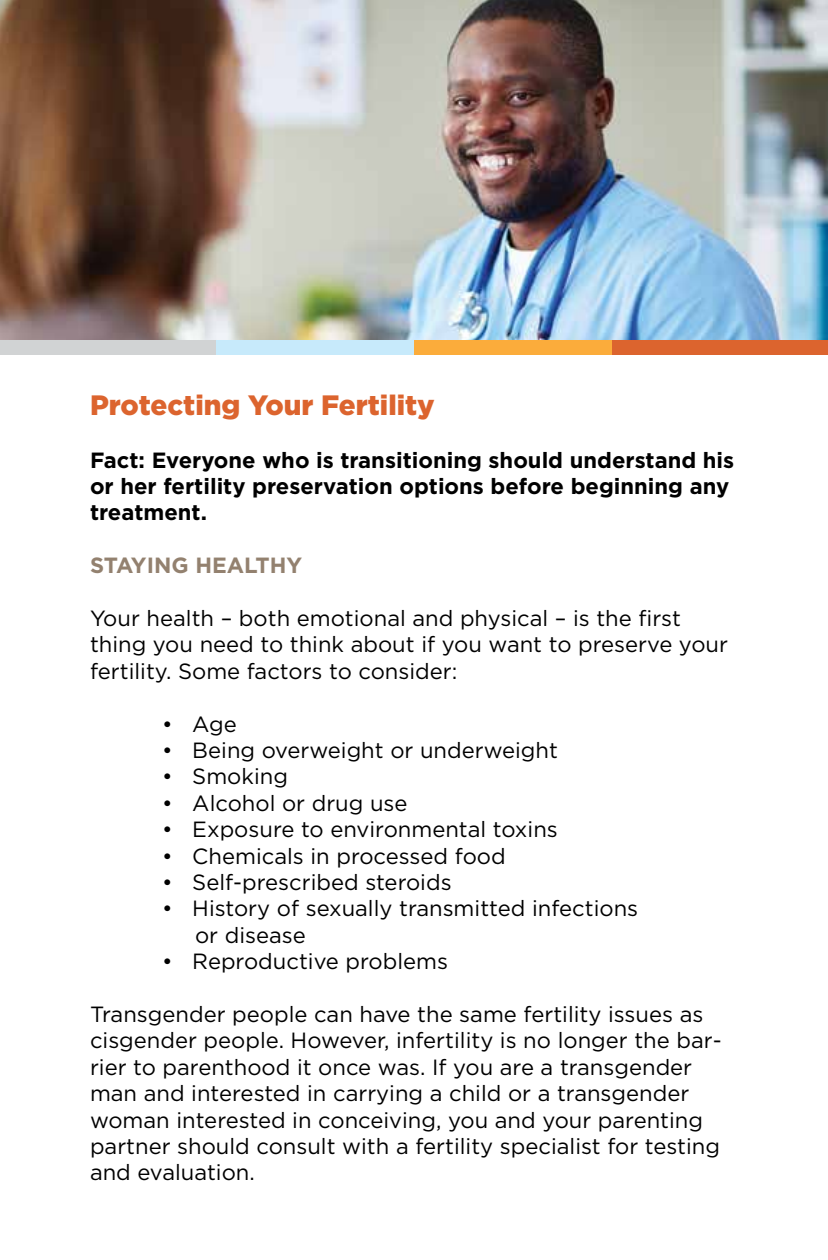
<style>
.page{position:relative;width:828px;height:1260px;background:#fff}
.page>*{position:absolute;margin:0;border:0;box-sizing:border-box;transform-origin:0 0}
.t1{font:900 28px "Gotham";color:#dc642e}
.t2{font:22px/26.4px "Gotham";color:#000}
.t3{font:700 22px/26.4px "Gotham";color:#000}
.t4{font:700 22px "Gotham";color:#93816f}
</style>
<div class="page">
<img style="left:0;top:0;width:828px;height:340px">
<div style="left:0;top:340px;width:216px;height:14px;background:#d1d3d4"></div>
<div style="left:216px;top:340px;width:198px;height:14px;background:#c7eafb"></div>
<div style="left:414px;top:340px;width:198px;height:14px;background:#fbac3b"></div>
<div style="left:612px;top:340px;width:216px;height:14px;background:#dc642e"></div>
<p class="t1" style="left:90px;top:386px;width:346px">Protecting Your Fertility</p>
<p class="t3" style="left:90px;top:446px;width:646px">Fact: Everyone who is transitioning should understand his or her fertility preservation options before beginning any treatment.</p>
<p class="t4" style="left:90px;top:551px;width:214px">STAYING HEALTHY</p>
<p class="t2" style="left:90px;top:605px;width:640px">Your health – both emotional and physical – is the first thing you need to think about if you want to preserve your fertility. Some factors to consider:</p>
<p class="t2" style="left:162px;top:710px;width:76px">• Age</p>
<p class="t2" style="left:162px;top:737px;width:397px">• Being overweight or underweight</p>
<p class="t2" style="left:162px;top:763px;width:127px">• Smoking</p>
<p class="t2" style="left:162px;top:789px;width:247px">• Alcohol or drug use</p>
<p class="t2" style="left:162px;top:816px;width:397px">• Exposure to environmental toxins</p>
<p class="t2" style="left:162px;top:842px;width:345px">• Chemicals in processed food</p>
<p class="t2" style="left:162px;top:869px;width:291px">• Self-prescribed steroids</p>
<p class="t2" style="left:195px;top:895px;width:445px;text-indent:-33px">• History of sexually transmitted infections or disease</p>
<p class="t2" style="left:162px;top:948px;width:288px">• Reproductive problems</p>
<p class="t2" style="left:90px;top:1001px;width:633px">Transgender people can have the same fertility issues as cisgender people. However, infertility is no longer the bar&shy;rier to parenthood it once was. If you are a transgender man and interested in carrying a child or a transgender woman interested in conceiving, you and your parenting partner should consult with a fertility specialist for testing and evaluation.</p>
</div>
